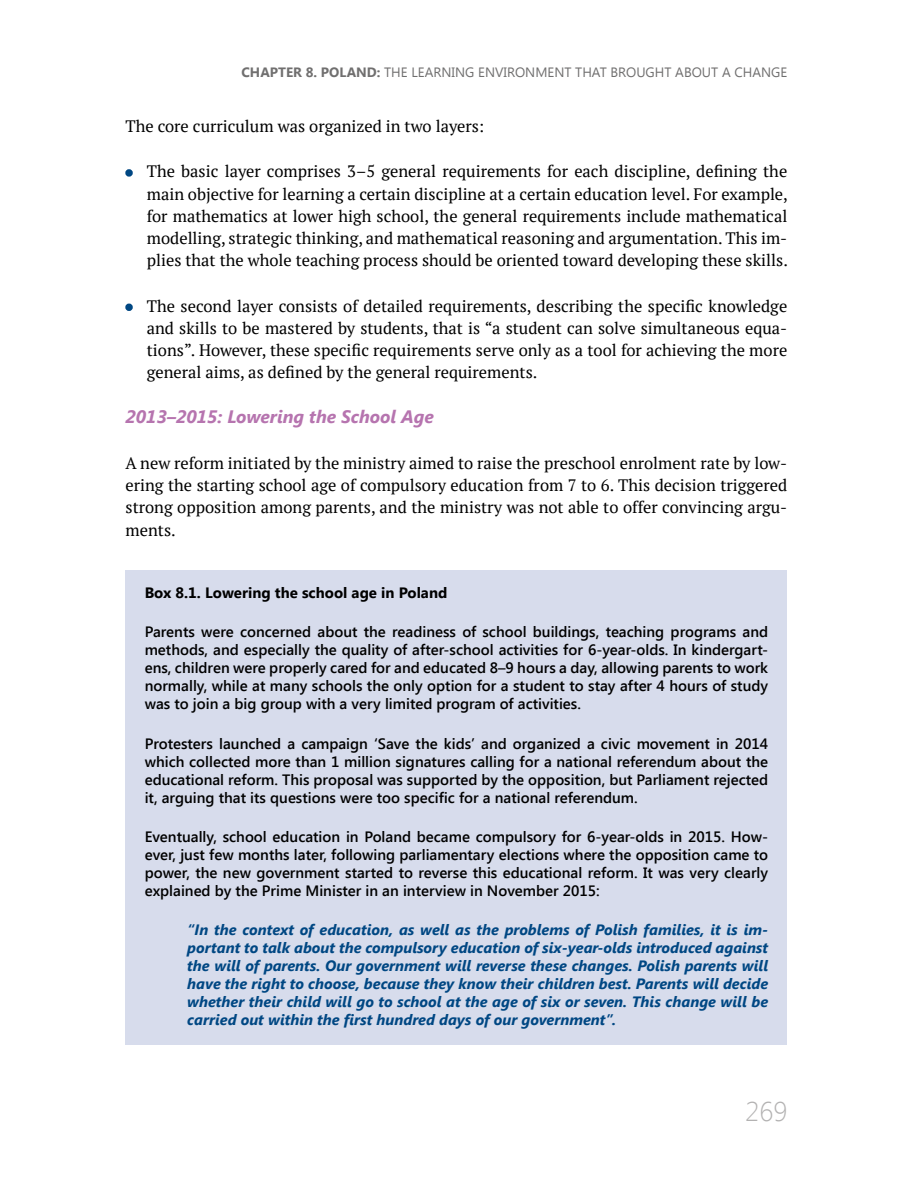
<style>
.page{position:relative;width:915px;height:1191px;background:#fff}
.page>*{position:absolute;margin:0;border:0;box-sizing:border-box;transform-origin:0 0}
.t1{font:300 27px "Segoe UI";color:#b3b2b2}
.t2{font:italic 700 18px "Segoe UI";color:#b674af}
.t3{font:16.5px/22.2px "PT Serif";color:#000;text-align:justify}
.t4{font:600 15px/18px "Segoe UI";color:#000;text-align:justify}
.t5{font:italic 700 15px/18px "Segoe UI";color:#004783;text-align:justify}
.t6{font:700 15px "Segoe UI";color:#000}
.t7{font:13.5px "Segoe UI";color:#706f6f}
.s1{font-weight:700}
.s2{font-family:"Segoe UI";font-weight:700;color:#004783}
</style>
<div class="page">
<div style="left:125px;top:570px;width:662px;height:47px;background:#d7dcec"></div>
<div style="left:125px;top:610px;width:662px;height:118px;background:#d7dcec"></div>
<div style="left:125px;top:721px;width:662px;height:101px;background:#d7dcec"></div>
<div style="left:125px;top:814px;width:662px;height:101px;background:#d7dcec"></div>
<div style="left:125px;top:907px;width:662px;height:137px;background:#d7dcec"></div>
<svg style="left:125px;top:169px;width:8px;height:8px"></svg>
<svg style="left:125px;top:303px;width:8px;height:8px"></svg>
<p class="t7" style="left:241px;top:62px;width:547px"><span class="s1">CHAPTER 8. POLAND:</span> THE LEARNING ENVIRONMENT THAT BROUGHT ABOUT A CHANGE</p>
<p class="t3" style="left:125px;top:115px;width:360px">The core curriculum was organized in two layers:</p>
<p class="t3" style="left:147px;top:160px;width:642px;text-indent:-21px"><span class="s2">•</span> The basic layer comprises 3–5 general requirements for each discipline, defining the main objective for learning a certain discipline at a certain education level. For example, for mathematics at lower high school, the general requirements include mathematical modelling, strategic thinking, and mathematical reasoning and argumentation. This im&shy;plies that the whole teaching process should be oriented toward developing these skills.</p>
<p class="t3" style="left:147px;top:295px;width:641px;text-indent:-21px"><span class="s2">•</span> The second layer consists of detailed requirements, describing the specific knowledge and skills to be mastered by students, that is “a student can solve simultaneous equa&shy;tions”. However, these specific requirements serve only as a tool for achieving the more general aims, as defined by the general requirements.</p>
<p class="t2" style="left:125px;top:404px;width:310px">2013–2015: Lowering the School Age</p>
<p class="t3" style="left:125px;top:452px;width:663px">A new reform initiated by the ministry aimed to raise the preschool enrolment rate by low&shy;ering the starting school age of compulsory education from 7 to 6. This decision triggered strong opposition among parents, and the ministry was not able to offer convincing argu&shy;ments.</p>
<p class="t6" style="left:145px;top:582px;width:304px">Box 8.1. Lowering the school age in Poland</p>
<p class="t4" style="left:145px;top:622px;width:624px">Parents were concerned about the readiness of school buildings, teaching programs and methods, and especially the quality of after-school activities for 6-year-olds. In kindergart&shy;ens, children were properly cared for and educated 8–9 hours a day, allowing parents to work normally, while at many schools the only option for a student to stay after 4 hours of study was to join a big group with a very limited program of activities.</p>
<p class="t4" style="left:145px;top:733px;width:624px">Protesters launched a campaign ‘Save the kids’ and organized a civic movement in 2014 which collected more than 1 million signatures calling for a national referendum about the educational reform. This proposal was supported by the opposition, but Parliament rejected it, arguing that its questions were too specific for a national referendum.</p>
<p class="t4" style="left:145px;top:827px;width:624px">Eventually, school education in Poland became compulsory for 6-year-olds in 2015. How&shy;ever, just few months later, following parliamentary elections where the opposition came to power, the new government started to reverse this educational reform. It was very clearly explained by the Prime Minister in an interview in November 2015:</p>
<p class="t5" style="left:187px;top:920px;width:582px">“In the context of education, as well as the problems of Polish families, it is im&shy;portant to talk about the compulsory education of six-year-olds introduced against the will of parents. Our government will reverse these changes. Polish parents will have the right to choose, because they know their children best. Parents will decide whether their child will go to school at the age of six or seven. This change will be carried out within the first hundred days of our government”.</p>
<h1 class="t1" style="left:745px;top:1093px;width:43px">269</h1>
</div>
